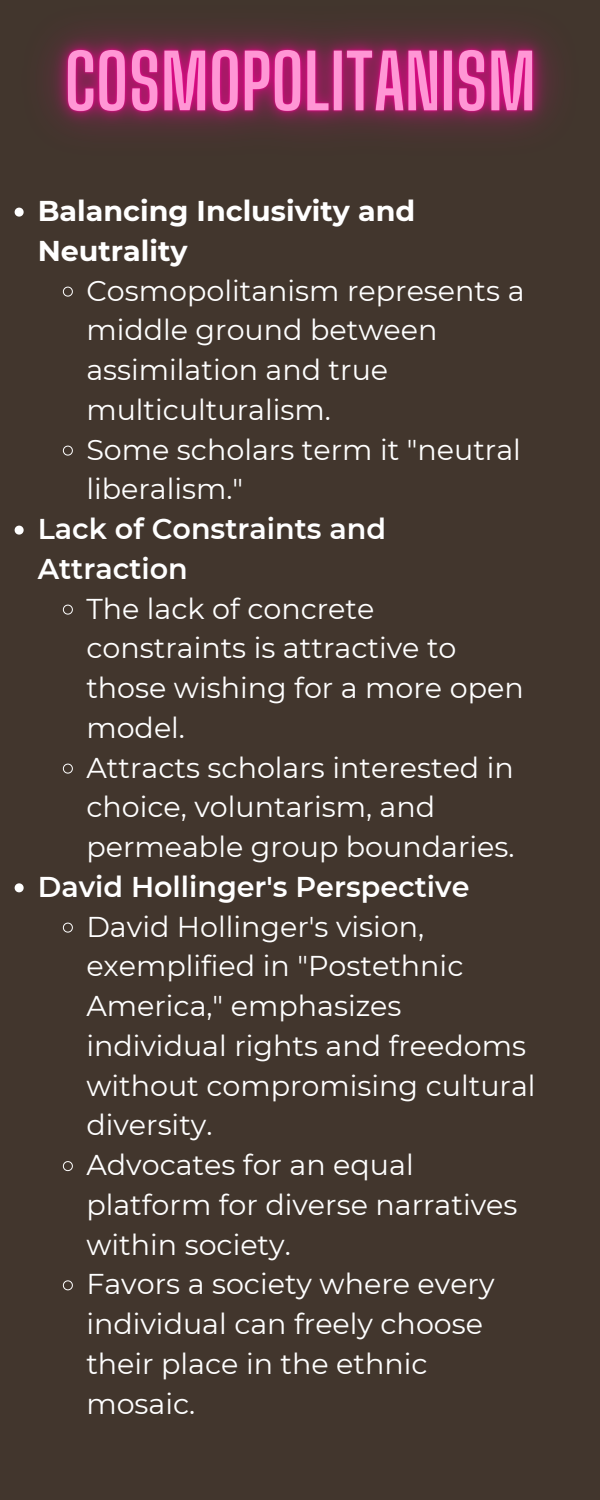
<style>
.page{position:relative;width:600px;height:1500px;background:#42362d}
.page>*{position:absolute;margin:0;border:0;box-sizing:border-box;transform-origin:0 0}
.t1{font:28.6px/39.8px "Montserrat";color:#fff}
.t2{font:600 28.6px/39.8px "Montserrat";color:#fff}
.t3{font:700 28.6px/39.8px "Montserrat";color:#fff}
</style>
<div class="page">
<img style="left:17px;top:30px;width:537px;height:178px">
<svg style="left:15px;top:208px;width:9px;height:9px"></svg>
<svg style="left:63px;top:286px;width:10px;height:11px"></svg>
<svg style="left:63px;top:445px;width:10px;height:11px"></svg>
<svg style="left:15px;top:526px;width:9px;height:9px"></svg>
<svg style="left:63px;top:604px;width:10px;height:11px"></svg>
<svg style="left:63px;top:763px;width:10px;height:11px"></svg>
<svg style="left:15px;top:883px;width:9px;height:9px"></svg>
<svg style="left:63px;top:922px;width:10px;height:11px"></svg>
<svg style="left:63px;top:1161px;width:10px;height:10px"></svg>
<svg style="left:63px;top:1280px;width:10px;height:11px"></svg>
<p class="t3" style="left:38px;top:191px;width:379px">Balancing Inclusivity and<br>Neutrality</p>
<p class="t1" style="left:86px;top:270px;width:440px">Cosmopolitanism represents a middle ground between assimilation and true multiculturalism.</p>
<p class="t1" style="left:86px;top:429px;width:436px">Some scholars term it "neutral liberalism."</p>
<p class="t2" style="left:38px;top:509px;width:350px">Lack of Constraints and<br>Attraction</p>
<p class="t1" style="left:86px;top:588px;width:439px">The lack of concrete constraints is attractive to those wishing for a more open model.</p>
<p class="t1" style="left:86px;top:747px;width:430px">Attracts scholars interested in choice, voluntarism, and permeable group boundaries.</p>
<p class="t2" style="left:38px;top:867px;width:433px">David Hollinger's Perspective</p>
<p class="t1" style="left:86px;top:906px;width:451px">David Hollinger's vision, exemplified in "Postethnic<br>America," emphasizes individual rights and freedoms without compromising cultural diversity.</p>
<p class="t1" style="left:86px;top:1145px;width:433px">Advocates for an equal platform for diverse narratives within society.</p>
<p class="t1" style="left:86px;top:1264px;width:410px">Favors a society where every individual can freely choose their place in the ethnic mosaic.</p>
</div>
